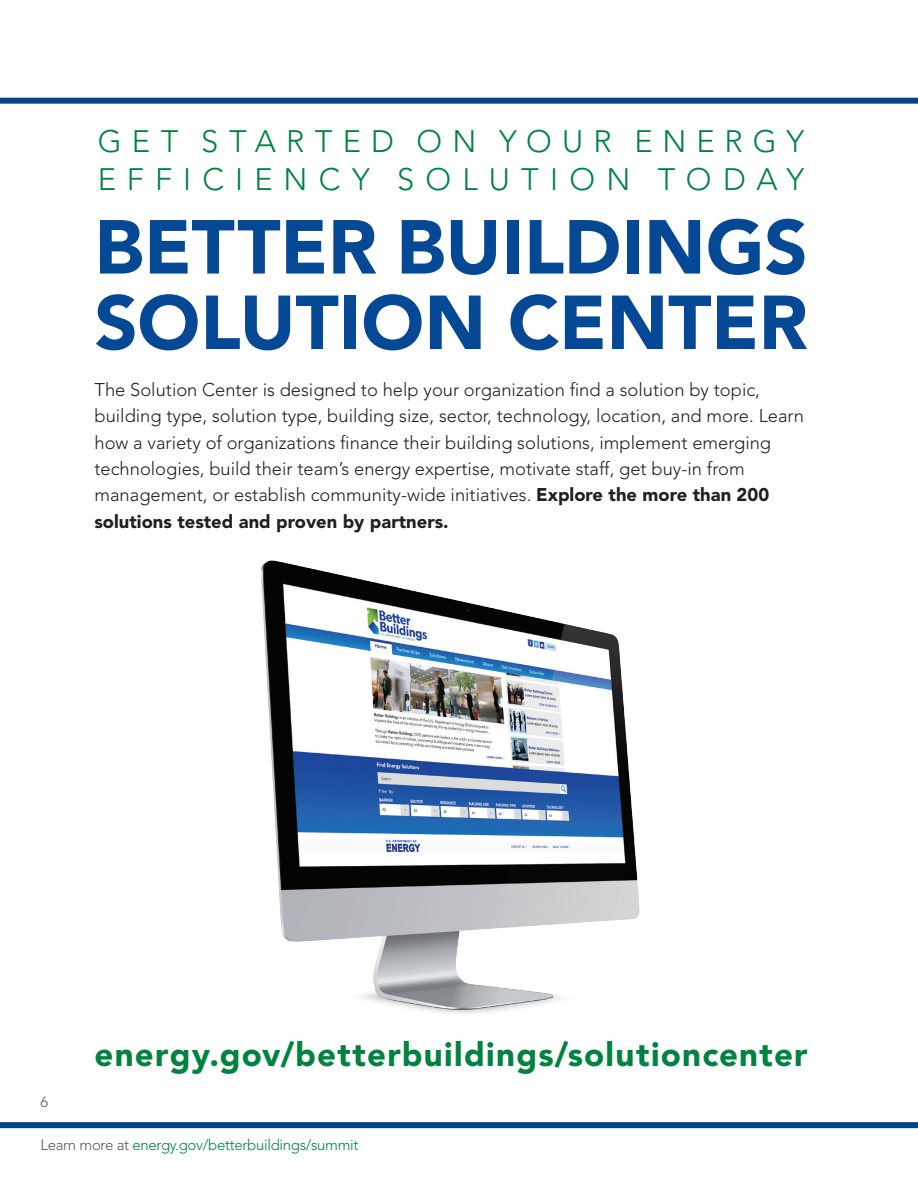
<style>
.page{position:relative;width:918px;height:1188px;background:#fff}
.page>*{position:absolute;margin:0;border:0;box-sizing:border-box;transform-origin:0 0}
.t1{font:900 75.6px/75.4px "Avenir LT Std";color:#054895}
.t2{font:900 33px "Avenir LT Std";letter-spacing:.04em;color:#00833e}
.t3{font:300 30.75px "Avenir LT Std";letter-spacing:.36em;color:#00833e}
.t4{font:300 30.75px "Avenir LT Std";letter-spacing:.33em;color:#00833e}
.t5{font:300 18.3px/26.4px "Avenir LT Std";color:#231f20}
.t6{font:300 15px "Avenir LT Std";letter-spacing:-.02em;color:#00833e}
.t7{font:300 15px "Avenir LT Std";color:#57585a}
.s1{font-weight:900}
.s2{color:#57585a}
</style>
<div class="page">
<div style="left:0;top:1122px;width:918px;height:6px;background:#05428c"></div>
<div style="left:0;top:98px;width:918px;height:6px;background:#05428c"></div>
<img style="left:261px;top:560px;width:379px;height:453px">
<h3 class="t3" style="left:98px;top:123px;width:270px">Ge t started</h3>
<h3 class="t4" style="left:417px;top:123px;width:386px">on you r energy</h3>
<h3 class="t3" style="left:98px;top:161px;width:247px">e ffic ie ncy</h3>
<h3 class="t3" style="left:397px;top:161px;width:354px">s olu tion today</h3>
<h1 class="t1" style="left:94px;top:209px;width:96px">Better</h1>
<h1 class="t1" style="left:94px;top:209px;width:715px;text-indent:302px">buildings<br>SOLUTION CENTER</h1>
<p class="t5" style="left:94px;top:376px;width:711px">The Solution Center is designed to help your organization find a solution by topic, building type, solution type, building size, sector, technology, location, and more. Learn how a variety of organizations finance their building solutions, implement emerging technologies, build their team’s energy expertise, motivate staff, get buy-in from management, or establish community-wide initiatives. <span class="s1">Explore the more than 200 solutions tested and proven by partners.</span></p>
<p class="t7" style="left:40px;top:1093px;width:9px">6</p>
<h2 class="t2" style="left:94px;top:1035px;width:715px">energy.gov/betterbuildings/solutioncenter</h2>
<p class="t6" style="left:40px;top:1136px;width:319px"><span class="s2">Learn more at</span> energy.gov/betterbuildings/summit</p>
</div>
